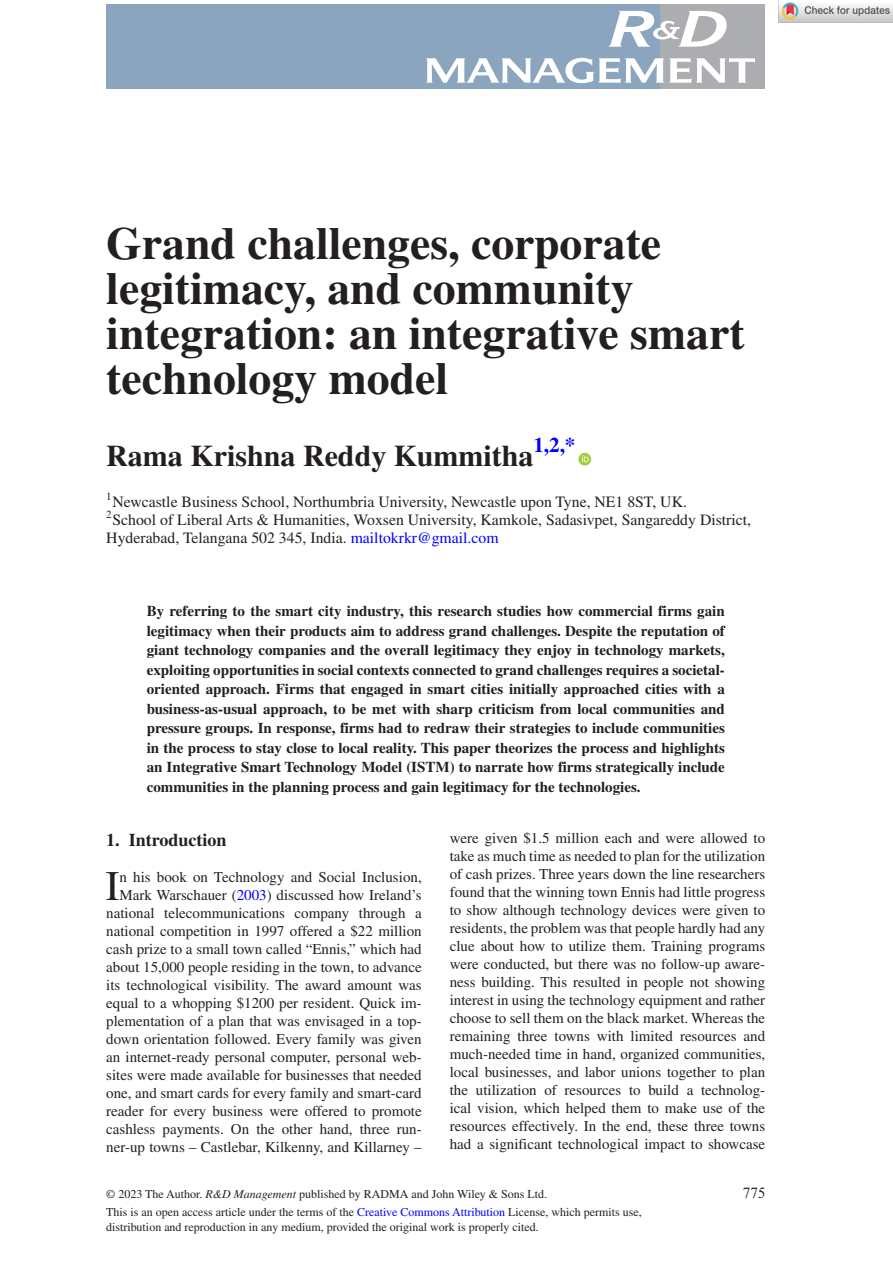
<style>
.page{position:relative;width:893px;height:1263px;background:#fff}
.page>*{position:absolute;margin:0;border:0;box-sizing:border-box;transform-origin:0 0}
.t1{font:700 45.75px/45px "Times LT Std";color:#231f20}
.t2{font:42.15px "Times LT Std";color:#231f20}
.t3{font:700 30px "Times LT Std";color:#231f20}
.t4{font:700 21px "Times LT Std";color:#00f}
.t5{font:700 18px "Times LT Std";color:#231f20}
.t6{font:15.75px/18px "Times LT Std";color:#231f20}
.t7{font:15px/18px "Times LT Std";color:#231f20;text-align:right}
.t8{font:700 15px/19.5px "Times LT Std";color:#231f20;text-align:justify}
.t9{font:15px "Times New Roman MT Std";color:#231f20}
.t10{font:12px/15px "Times LT Std";color:#231f20}
.s1{color:#00f}
.s2{font-style:italic}
</style>
<div class="page">
<svg style="left:578px;top:453px;width:13px;height:12px"></svg>
<svg style="left:582px;top:455px;width:7px;height:7px"></svg>
<div style="left:106px;top:4px;width:554px;height:85px;background:#8ba5be"></div>
<div style="left:660px;top:4px;width:105px;height:85px;background:#acadb0"></div>
<svg style="left:608px;top:11px;width:119px;height:36px"></svg>
<svg style="left:426px;top:58px;width:329px;height:25px"></svg>
<img style="left:779px;top:2px;width:114px;height:20px">
<h1 class="t1" style="left:106px;top:220px;width:640px">Grand challenges, corporate legitimacy, and community integration: an integrative smart technology model</h1>
<h3 class="t3" style="left:106px;top:437px;width:429px">Rama Krishna Reddy Kummitha</h3>
<h3 class="t4" style="left:533px;top:432px;width:43px">1,2,*</h3>
<p class="t6" style="left:106px;top:492px;width:646px"><sup>1</sup>Newcastle Business School, Northumbria University, Newcastle upon Tyne, NE1 8ST, UK.<br><sup>2</sup>School of Liberal Arts &amp; Humanities, Woxsen University, Kamkole, Sadasivpet, Sangareddy District,<br>Hyderabad, Telangana 502 345, India. <span class="s1">mailtokrkr@gmail.com</span></p>
<p class="t8" style="left:147px;top:601px;width:580px">By referring to the smart city industry, this research studies how commercial firms gain legitimacy when their products aim to address grand challenges. Despite the reputation of giant technology companies and the overall legitimacy they enjoy in technology markets, exploiting opportunities in social contexts connected to grand challenges requires a societal&shy;oriented approach. Firms that engaged in smart cities initially approached cities with a business-as-usual approach, to be met with sharp criticism from local communities and pressure groups. In response, firms had to redraw their strategies to include communities in the process to stay close to local reality. This paper theorizes the process and highlights an Integrative Smart Technology Model (ISTM) to narrate how firms strategically include communities in the planning process and gain legitimacy for the technologies.</p>
<p class="t5" style="left:106px;top:829px;width:122px">1. Introduction</p>
<h2 class="t2" style="left:106px;top:862px;width:16px">I</h2>
<p class="t7" style="left:450px;top:828px;width:317px;text-align:justify">were given $1.5 million each and were allowed to take as much time as needed to plan for the utilization of cash prizes. Three years down the line researchers found that the winning town Ennis had little progress to show although technology devices were given to residents, the problem was that people hardly had any clue about how to utilize them. Training programs were conducted, but there was no follow-up aware&shy;ness building. This resulted in people not showing interest in using the technology equipment and rather choose to sell them on the black market. Whereas the remaining three towns with limited resources and much-needed time in hand, organized communities, local businesses, and labor unions together to plan the utilization of resources to build a technolog&shy;ical vision, which helped them to make use of the resources effectively. In the end, these three towns had a significant technological impact to showcase</p>
<p class="t7" style="left:106px;top:867px;width:317px">n his book on Technology and Social Inclusion, Mark Warschauer (<span class="s1">2003</span>) discussed how Ireland’s national telecommunications company through a national competition in 1997 offered a $22 million cash prize to a small town called “Ennis,” which had about 15,000 people residing in the town, to advance its technological visibility. The award amount was equal to a whopping $1200 per resident. Quick im&shy;plementation of a plan that was envisaged in a top&shy;down orientation followed. Every family was given an internet-ready personal computer, personal web&shy;sites were made available for businesses that needed one, and smart cards for every family and smart-card reader for every business were offered to promote cashless payments. On the other hand, three run&shy;ner-up towns – Castlebar, Kilkenny, and Killarney –</p>
<p class="t10" style="left:106px;top:1186px;width:442px">© 2023 The Author. <span class="s2">R&amp;D Management</span> published by RADMA and John Wiley &amp; Sons Ltd.</p>
<p class="t9" style="left:743px;top:1184px;width:24px">775</p>
<p class="t10" style="left:106px;top:1204px;width:537px">This is an open access article under the terms of the <span class="s1">Creative Commons Attribution</span> License, which permits use, distribution and reproduction in any medium, provided the original work is properly cited.</p>
</div>
